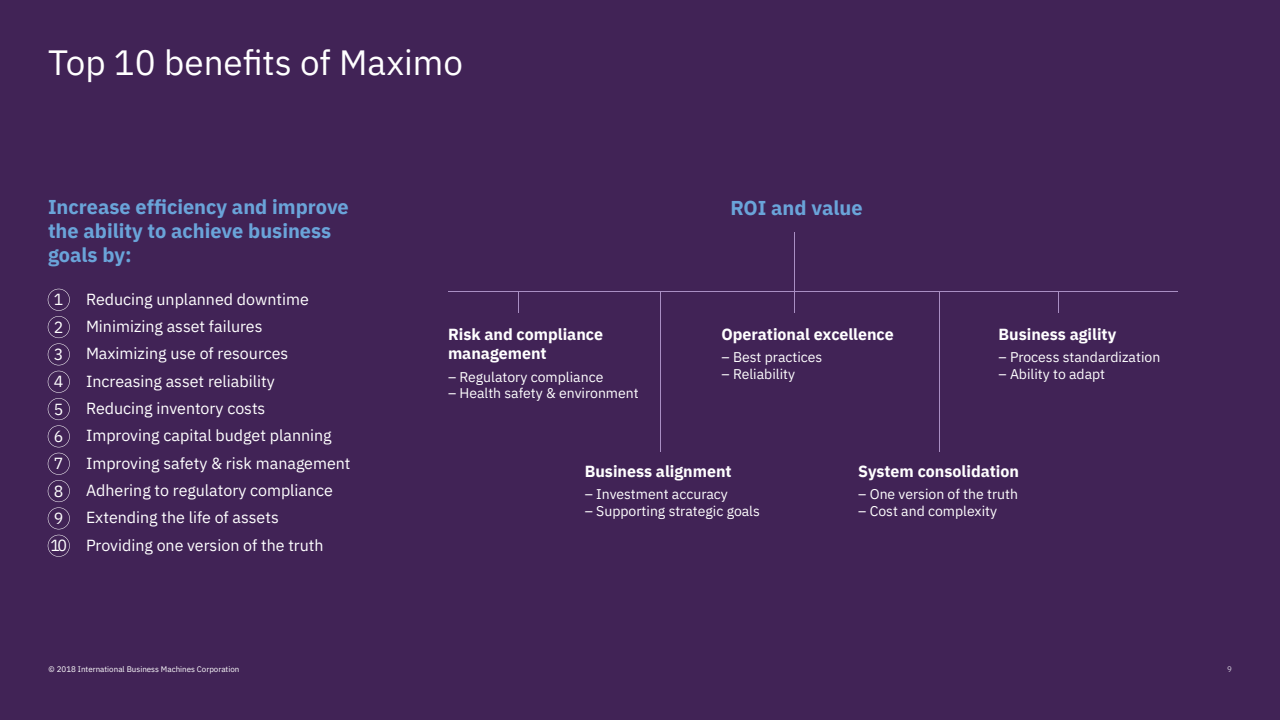
<style>
.page{position:relative;width:1280px;height:720px;background:#412356}
.page>*{position:absolute;margin:0;border:0;box-sizing:border-box;transform-origin:0 0}
.t1{font:35px "IBM Plex Sans";color:#fff}
.t2{font:700 20px/24px "IBM Plex Sans";color:#6aa4d9}
.t3{font:16px/27.3px "IBM Plex Sans";color:#fff}
.t4{font:700 16px/19.2px "IBM Plex Sans";color:#fff}
.t5{font:14px "IBM Plex Sans";color:#fff}
.t6{font:8px "IBM Plex Sans";color:#fff}
.t7{font:8px "IBM Plex Sans";color:#cfc8d5}
</style>
<div class="page">
<hr style="left:794px;top:232px;width:1px;height:60px;background:#a98fc3">
<svg style="left:794px;top:292px;width:1px;height:20px"></svg>
<svg style="left:518px;top:292px;width:1px;height:20px"></svg>
<svg style="left:1058px;top:292px;width:1px;height:20px"></svg>
<hr style="left:939px;top:291px;width:1px;height:160px;background:#a98fc3">
<hr style="left:660px;top:291px;width:1px;height:160px;background:#a98fc3">
<hr style="left:448px;top:291px;width:730px;height:1px;background:#a98fc3">
<svg style="left:48px;top:289px;width:22px;height:76px"></svg>
<svg style="left:48px;top:371px;width:22px;height:76px"></svg>
<svg style="left:48px;top:453px;width:22px;height:76px"></svg>
<svg style="left:48px;top:535px;width:22px;height:22px"></svg>
<h1 class="t1" style="left:48px;top:36px;width:416px">Top 10 benefits of Maximo</h1>
<p class="t2" style="left:48px;top:193px;width:302px">Increase efficiency and improve the ability to achieve business goals by:</p>
<p class="t3" style="left:86px;top:284px;width:266px">Reducing unplanned downtime<br>Minimizing asset failures<br>Maximizing use of resources<br>Increasing asset reliability<br>Reducing inventory costs<br>Improving capital budget planning<br>Improving safety &amp; risk management<br>Adhering to regulatory compliance<br>Extending the life of assets<br>Providing one version of the truth</p>
<p class="t3" style="left:54px;top:285px;width:11px">1</p>
<p class="t3" style="left:54px;top:312px;width:11px">2</p>
<p class="t3" style="left:54px;top:339px;width:11px">3</p>
<p class="t3" style="left:54px;top:367px;width:11px">4</p>
<p class="t3" style="left:54px;top:394px;width:11px">5</p>
<p class="t3" style="left:54px;top:421px;width:11px">6</p>
<p class="t3" style="left:54px;top:449px;width:11px">7</p>
<p class="t3" style="left:54px;top:476px;width:11px">8</p>
<p class="t3" style="left:54px;top:503px;width:11px">9</p>
<p class="t3" style="left:50px;top:531px;width:18px">10</p>
<p class="t6" style="left:49px;top:663px;width:192px">© 2018 International Business Machines Corporation</p>
<p class="t4" style="left:448px;top:323px;width:157px">Risk and compliance management</p>
<p class="t5" style="left:448px;top:366px;width:157px">– Regulatory compliance</p>
<p class="t5" style="left:448px;top:383px;width:192px">– Health safety &amp; environment</p>
<p class="t2" style="left:730px;top:194px;width:134px">ROI and value</p>
<p class="t4" style="left:722px;top:323px;width:174px">Operational excellence</p>
<p class="t5" style="left:722px;top:347px;width:102px">– Best practices</p>
<p class="t5" style="left:722px;top:363px;width:75px">– Reliability</p>
<p class="t4" style="left:998px;top:323px;width:119px">Business agility</p>
<p class="t5" style="left:998px;top:347px;width:163px">– Process standardization</p>
<p class="t5" style="left:998px;top:363px;width:108px">– Ability to adapt</p>
<p class="t4" style="left:585px;top:460px;width:149px">Business alignment</p>
<p class="t5" style="left:585px;top:484px;width:145px">– Investment accuracy</p>
<p class="t5" style="left:585px;top:500px;width:177px">– Supporting strategic goals</p>
<p class="t4" style="left:858px;top:460px;width:162px">System consolidation</p>
<p class="t5" style="left:858px;top:484px;width:161px">– One version of the truth</p>
<p class="t5" style="left:858px;top:500px;width:140px">– Cost and complexity</p>
<p class="t7" style="left:1227px;top:663px;width:6px">9</p>
</div>
